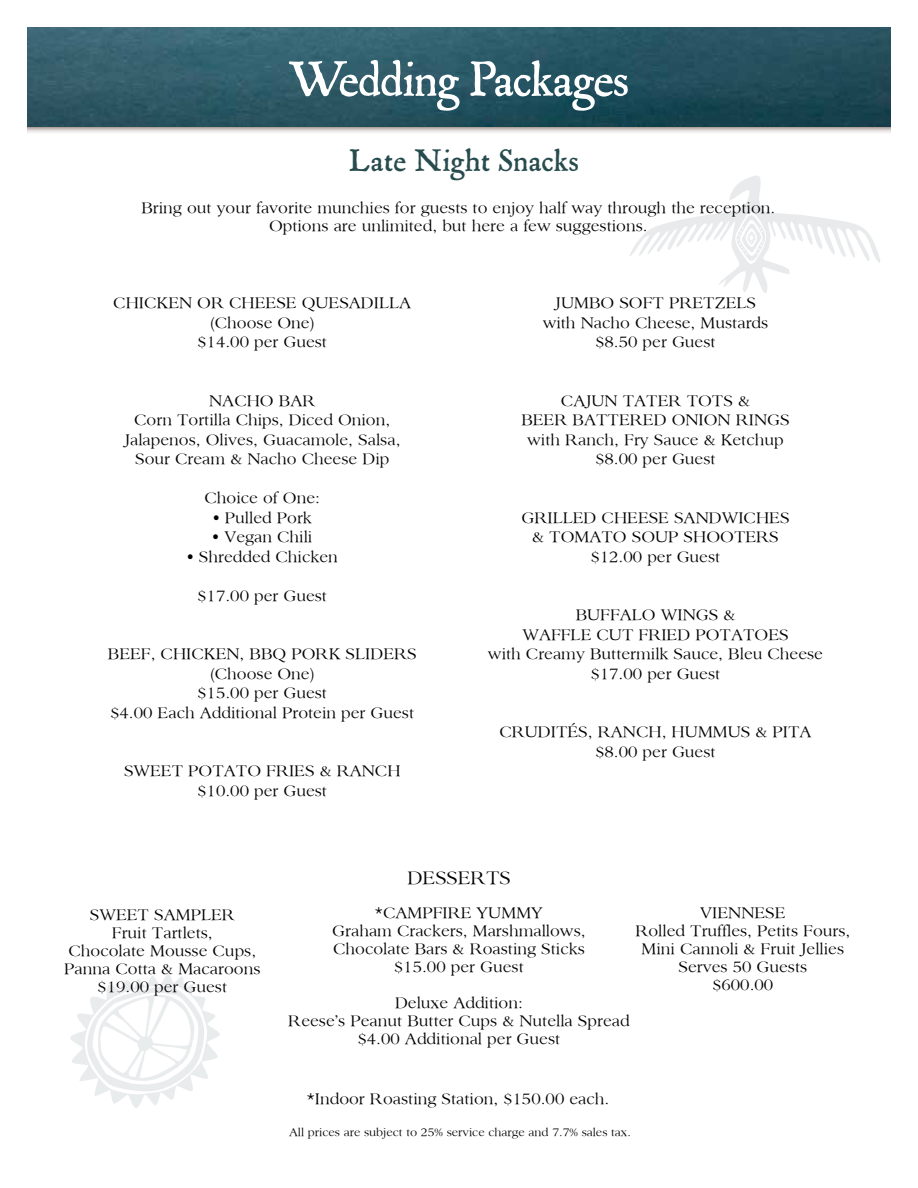
<style>
.page{position:relative;width:918px;height:1188px;background:#fff}
.page>*{position:absolute;margin:0;border:0;box-sizing:border-box;transform-origin:0 0}
.t1{font:51px "P22 Mayflower";letter-spacing:-.02em;color:#fff}
.t2{font:32.1px "P22 Mayflower";letter-spacing:.01em;color:#284c4e}
.t3{font:19.5px "Sanford";color:#000}
.t4{font:16.5px/19.5px "Sanford";color:#000;text-align:center}
.t5{font:12px "Sanford";color:#000}
</style>
<div class="page">
<svg style="left:27px;top:126px;width:864px;height:7px;background:#bbb"></svg>
<img style="left:27px;top:27px;width:864px;height:99px">
<svg style="left:70px;top:974px;width:150px;height:134px"></svg>
<svg style="left:630px;top:175px;width:250px;height:118px"></svg>
<h1 class="t1" style="left:288px;top:51px;width:342px">Wedding Packages</h1>
<h2 class="t2" style="left:349px;top:143px;width:231px">Late Night Snacks</h2>
<p class="t4" style="left:141px;top:198px;width:636px;line-height:18px">Bring out your favorite munchies for guests to enjoy half way through the reception.<br>Options are unlimited, but here a few suggestions.</p>
<p class="t4" style="left:113px;top:293px;width:300px">CHICKEN OR CHEESE QUESADILLA (Choose One)<br>$14.00 per Guest</p>
<p class="t4" style="left:124px;top:390px;width:278px">NACHO BAR<br>Corn Tortilla Chips, Diced Onion,<br>Jalapenos, Olives, Guacamole, Salsa,<br>Sour Cream &amp; Nacho Cheese Dip</p>
<p class="t4" style="left:205px;top:488px;width:117px">Choice of One:</p>
<p class="t4" style="left:213px;top:507px;width:101px">• Pulled Pork</p>
<p class="t4" style="left:212px;top:527px;width:102px">• Vegan Chili</p>
<p class="t4" style="left:187px;top:546px;width:152px">• Shredded Chicken</p>
<p class="t4" style="left:198px;top:585px;width:131px">$17.00 per Guest</p>
<p class="t4" style="left:108px;top:644px;width:310px">BEEF, CHICKEN, BBQ PORK SLIDERS (Choose One)<br>$15.00 per Guest<br>$4.00 Each Additional Protein per Guest</p>
<p class="t4" style="left:124px;top:761px;width:278px">SWEET POTATO FRIES &amp; RANCH $10.00 per Guest</p>
<p class="t4" style="left:543px;top:293px;width:227px">JUMBO SOFT PRETZELS with Nacho Cheese, Mustards $8.50 per Guest</p>
<p class="t4" style="left:521px;top:390px;width:270px">CAJUN TATER TOTS &amp;<br>BEER BATTERED ONION RINGS with Ranch, Fry Sauce &amp; Ketchup $8.00 per Guest</p>
<p class="t4" style="left:522px;top:507px;width:270px">GRILLED CHEESE SANDWICHES &amp; TOMATO SOUP SHOOTERS $12.00 per Guest</p>
<p class="t4" style="left:488px;top:605px;width:337px">BUFFALO WINGS &amp;<br>WAFFLE CUT FRIED POTATOES<br>with Creamy Buttermilk Sauce, Bleu Cheese $17.00 per Guest</p>
<p class="t4" style="left:499px;top:722px;width:314px">CRUDITÉS, RANCH, HUMMUS &amp; PITA $8.00 per Guest</p>
<p class="t4" style="left:64px;top:905px;width:198px;line-height:18px">SWEET SAMPLER<br>Fruit Tartlets,<br>Chocolate Mousse Cups,<br>Panna Cotta &amp; Macaroons $19.00 per Guest</p>
<p class="t3" style="left:407px;top:866px;width:105px">DESSERTS</p>
<p class="t4" style="left:332px;top:903px;width:255px;line-height:18px">*CAMPFIRE YUMMY<br>Graham Crackers, Marshmallows,<br>Chocolate Bars &amp; Roasting Sticks $15.00 per Guest</p>
<p class="t4" style="left:288px;top:993px;width:343px;line-height:18px">Deluxe Addition:<br>Reese’s Peanut Butter Cups &amp; Nutella Spread $4.00 Additional per Guest</p>
<p class="t4" style="left:635px;top:903px;width:217px;line-height:18px">VIENNESE<br>Rolled Truffles, Petits Fours,<br>Mini Cannoli &amp; Fruit Jellies<br>Serves 50 Guests<br>$600.00</p>
<p class="t4" style="left:307px;top:1088px;width:304px">*Indoor Roasting Station, $150.00 each.</p>
<p class="t5" style="left:289px;top:1125px;width:343px">All prices are subject to 25% service charge and 7.7% sales tax.</p>
</div>
